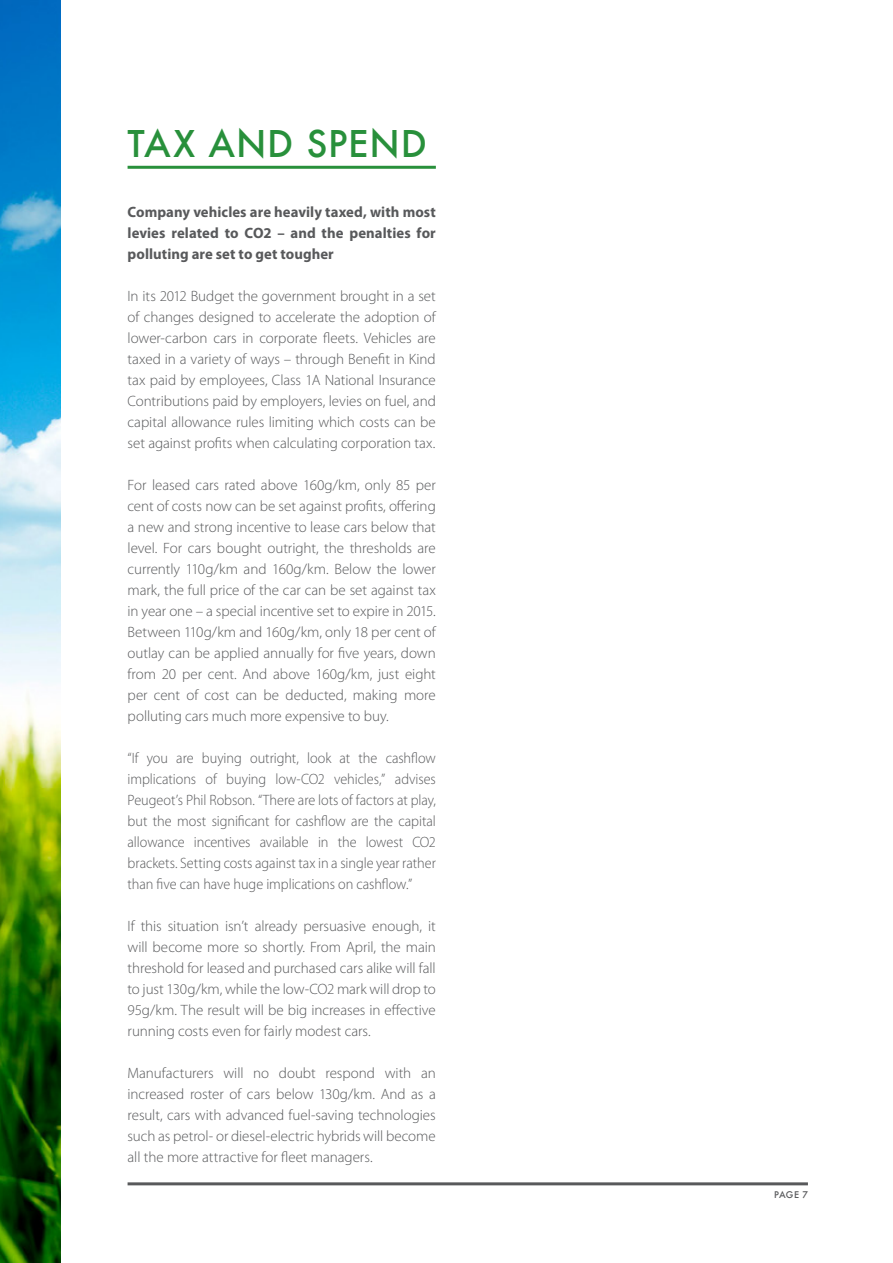
<style>
.page{position:relative;width:893px;height:1263px;background:#fff}
.page>*{position:absolute;margin:0;border:0;box-sizing:border-box;transform-origin:0 0}
.t1{font:500 36px "Futura";color:#28903b}
.t2{font:300 15px/21px "Myriad Pro";letter-spacing:-.005em;color:#58595b;text-align:justify}
.t3{font:300 15px/21px "Myriad Pro";letter-spacing:-.005em;color:#58595b;text-align:justify;scale:.95 1}
.t4{font:700 15px/21px "Myriad Pro";letter-spacing:.005em;color:#58595b;text-align:justify}
.t5{font:500 9px "Futura";color:#58595b}
</style>
<div class="page">
<img style="left:0;top:0;width:61px;height:1263px">
<hr style="left:128px;top:1182px;width:680px;height:3px;background:#58595b">
<hr style="left:128px;top:166px;width:308px;height:3px;background:#28903b">
<h1 class="t1" style="left:128px;top:119px;width:301px">TAX AN D SPEN D</h1>
<p class="t4" style="left:128px;top:201px;width:310px">Company vehicles are heavily taxed, with most levies related to CO2 – and the penalties for polluting are set to get tougher</p>
<p class="t2" style="left:128px;top:285px;width:310px">In its 2012 Budget the government brought in a set of changes designed to accelerate the adoption of lower-carbon cars in corporate fleets. Vehicles are taxed in a variety of ways – through Benefit in Kind tax paid by employees, Class 1A National Insurance Contributions paid by employers, levies on fuel, and capital allowance rules limiting which costs can be set against profits when calculating corporation tax.</p>
<p class="t2" style="left:128px;top:474px;width:310px">For leased cars rated above 160g/km, only 85 per cent of costs now can be set against profits, offering a new and strong incentive to lease cars below that level. For cars bought outright, the thresholds are currently 110g/km and 160g/km. Below the lower mark, the full price of the car can be set against tax in year one – a special incentive set to expire in 2015.<br>Between 110g/km and 160g/km, only 18 per cent of outlay can be applied annually for five years, down from 20 per cent. And above 160g/km, just eight per cent of cost can be deducted, making more polluting cars much more expensive to buy.</p>
<p class="t3" style="left:128px;top:747px;width:326px">“If you are buying outright, look at the cashflow implications of buying low-CO2 vehicles,” advises Peugeot’s Phil Robson. “There are lots of factors at play, but the most significant for cashflow are the capital allowance incentives available in the lowest CO2 brackets. Setting costs against tax in a single year rather than five can have huge implications on cashflow.”</p>
<p class="t2" style="left:128px;top:915px;width:310px">If this situation isn’t already persuasive enough, it will become more so shortly. From April, the main threshold for leased and purchased cars alike will fall to just 130g/km, while the low-CO2 mark will drop to 95g/km. The result will be big increases in effective running costs even for fairly modest cars.</p>
<p class="t2" style="left:128px;top:1062px;width:310px">Manufacturers will no doubt respond with an increased roster of cars below 130g/km. And as a result, cars with advanced fuel-saving technologies such as petrol- or diesel-electric hybrids will become all the more attractive for fleet managers.</p>
<p class="t5" style="left:774px;top:1188px;width:13px">PAGE</p>
<p class="t5" style="left:802px;top:1188px;width:7px">7</p>
</div>
